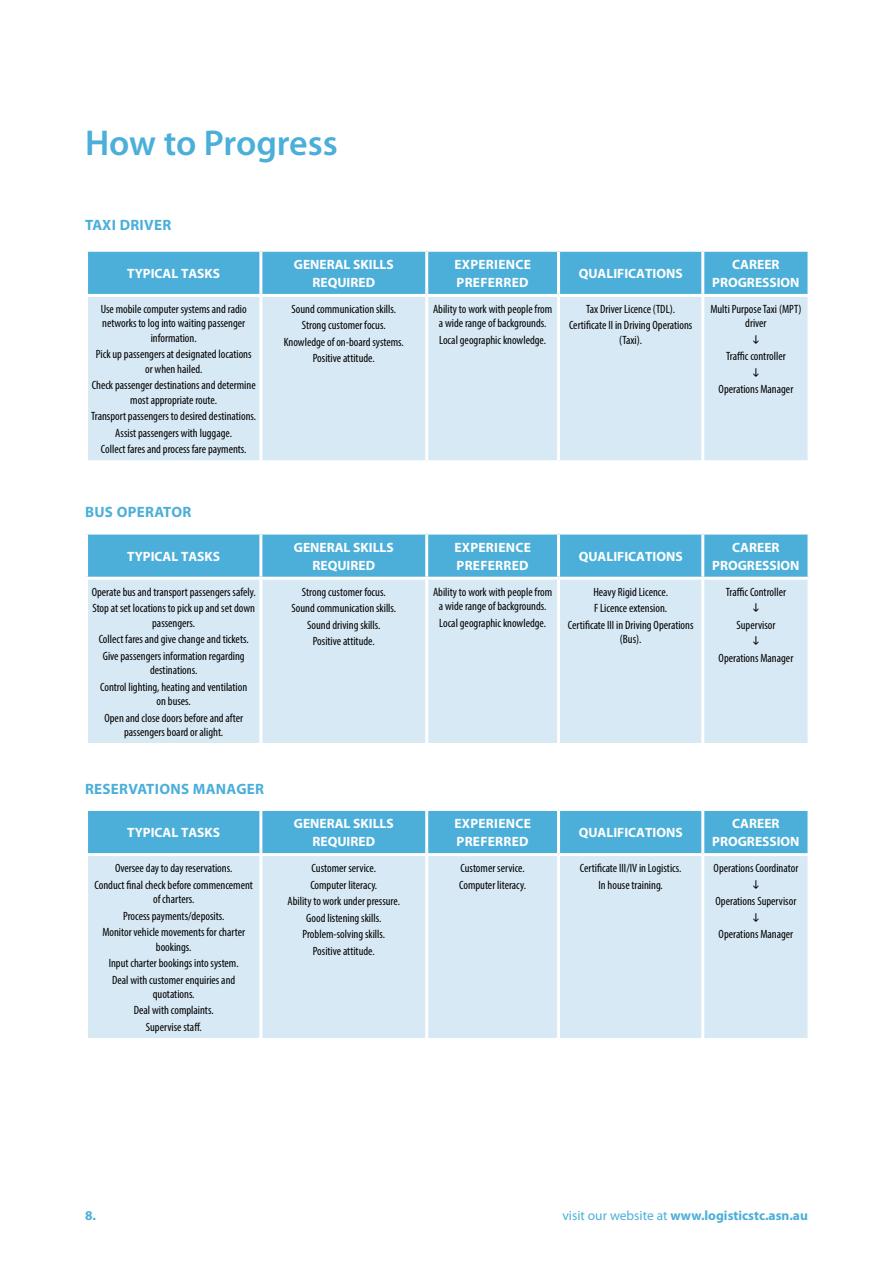
<style>
.page{position:relative;width:893px;height:1263px;background:#fff}
.page>*{position:absolute;margin:0;border:0;box-sizing:border-box;transform-origin:0 0}
.t1{font:600 36px "Myriad Pro";letter-spacing:-.005em;color:#4bafd9}
.t2{font:700 15px "Myriad Pro";letter-spacing:.02em;color:#4bafd9}
.t3{font:700 13.5px/18px "Myriad Pro";color:#fff;text-align:center}
.t4{font:700 13.5px/18px "Myriad Pro";letter-spacing:.02em;color:#fff}
.t5{font:700 13.5px "Myriad Pro";color:#4bafd9}
.t6{font:condensed 12px/16.5px "Myriad Pro";color:#000;text-align:center}
.s1{font-weight:400}
</style>
<div class="page">
<div style="left:88px;top:252px;width:719px;height:42px;background:#4bafd9"></div>
<div style="left:88px;top:297px;width:719px;height:163px;background:#d7e9f4"></div>
<hr style="left:259px;top:252px;width:3px;height:42px;background:#fff">
<hr style="left:425px;top:252px;width:3px;height:42px;background:#fff">
<hr style="left:557px;top:252px;width:3px;height:42px;background:#fff">
<hr style="left:701px;top:252px;width:3px;height:42px;background:#fff">
<hr style="left:259px;top:297px;width:3px;height:163px;background:#fff">
<hr style="left:425px;top:297px;width:3px;height:163px;background:#fff">
<hr style="left:557px;top:297px;width:3px;height:163px;background:#fff">
<hr style="left:701px;top:297px;width:3px;height:163px;background:#fff">
<div style="left:88px;top:534px;width:719px;height:43px;background:#4bafd9"></div>
<div style="left:88px;top:580px;width:719px;height:163px;background:#d7e9f4"></div>
<hr style="left:259px;top:534px;width:3px;height:43px;background:#fff">
<hr style="left:425px;top:534px;width:3px;height:43px;background:#fff">
<hr style="left:557px;top:534px;width:3px;height:43px;background:#fff">
<hr style="left:701px;top:534px;width:3px;height:43px;background:#fff">
<hr style="left:259px;top:580px;width:3px;height:163px;background:#fff">
<hr style="left:425px;top:580px;width:3px;height:163px;background:#fff">
<hr style="left:557px;top:580px;width:3px;height:163px;background:#fff">
<hr style="left:701px;top:580px;width:3px;height:163px;background:#fff">
<div style="left:88px;top:811px;width:719px;height:42px;background:#4bafd9"></div>
<div style="left:88px;top:856px;width:719px;height:182px;background:#d7e9f4"></div>
<hr style="left:259px;top:811px;width:3px;height:42px;background:#fff">
<hr style="left:425px;top:811px;width:3px;height:42px;background:#fff">
<hr style="left:557px;top:811px;width:3px;height:42px;background:#fff">
<hr style="left:701px;top:811px;width:3px;height:42px;background:#fff">
<hr style="left:259px;top:856px;width:3px;height:182px;background:#fff">
<hr style="left:425px;top:856px;width:3px;height:182px;background:#fff">
<hr style="left:557px;top:856px;width:3px;height:182px;background:#fff">
<hr style="left:701px;top:856px;width:3px;height:182px;background:#fff">
<hr style="left:892px;top:0;width:1px;height:680px;background:#003ca6">
<img style="left:892px;top:531px;width:1px;height:149px">
<svg style="left:753px;top:335px;width:5px;height:9px"></svg>
<svg style="left:753px;top:368px;width:5px;height:9px"></svg>
<svg style="left:753px;top:603px;width:5px;height:9px"></svg>
<svg style="left:753px;top:636px;width:5px;height:9px"></svg>
<svg style="left:753px;top:880px;width:5px;height:9px"></svg>
<svg style="left:753px;top:913px;width:5px;height:9px"></svg>
<h1 class="t1" style="left:85px;top:120px;width:254px">How to Progress</h1>
<p class="t2" style="left:85px;top:215px;width:88px">TAXI DRIVER</p>
<p class="t3" style="left:127px;top:264px;width:94px">TYPICAL TASKS</p>
<p class="t3" style="left:294px;top:255px;width:101px">GENERAL SKILLS<br>REQUIRED</p>
<p class="t4" style="left:454px;top:255px;width:75px">EXPERIENCE<br>PREFERRED</p>
<p class="t3" style="left:579px;top:264px;width:105px">QUALIFICATIONS</p>
<p class="t3" style="left:712px;top:255px;width:89px">CAREER<br>PROGRESSION</p>
<p class="t6" style="left:101px;top:302px;width:147px;line-height:14.4px">Use mobile computer systems and radio networks to log into waiting passenger information.</p>
<p class="t6" style="left:96px;top:347px;width:157px;line-height:14.4px">Pick up passengers at designated locations or when hailed.</p>
<p class="t6" style="left:92px;top:378px;width:166px;line-height:14.4px">Check passenger destinations and determine most appropriate route.</p>
<p class="t6" style="left:91px;top:408px;width:167px">Transport passengers to desired destinations.<br>Assist passengers with luggage.<br>Collect fares and process fare payments.</p>
<p class="t6" style="left:284px;top:301px;width:122px">Sound communication skills.<br>Strong customer focus.<br>Knowledge of on-board systems.<br>Positive attitude.</p>
<p class="t6" style="left:433px;top:302px;width:121px;line-height:14.4px">Ability to work with people from a wide range of backgrounds.</p>
<p class="t6" style="left:569px;top:301px;width:125px">Tax Driver Licence (TDL).<br>Certificate II in Driving Operations</p>
<p class="t6" style="left:619px;top:331px;width:24px">(Taxi).</p>
<p class="t6" style="left:710px;top:302px;width:93px;line-height:14.4px">Multi Purpose Taxi (MPT) driver</p>
<p class="t6" style="left:726px;top:348px;width:61px">Traffic controller</p>
<p class="t6" style="left:719px;top:381px;width:76px">Operations Manager</p>
<p class="t6" style="left:439px;top:331px;width:109px">Local geographic knowledge.</p>
<p class="t2" style="left:85px;top:502px;width:108px">BUS OPERATOR</p>
<p class="t3" style="left:127px;top:547px;width:94px">TYPICAL TASKS</p>
<p class="t3" style="left:294px;top:538px;width:101px">GENERAL SKILLS<br>REQUIRED</p>
<p class="t4" style="left:454px;top:538px;width:75px">EXPERIENCE<br>PREFERRED</p>
<p class="t3" style="left:579px;top:547px;width:105px">QUALIFICATIONS</p>
<p class="t3" style="left:712px;top:538px;width:89px">CAREER<br>PROGRESSION</p>
<p class="t6" style="left:92px;top:583px;width:165px;text-align:left">Operate bus and transport passengers safely.<br>Stop at set locations to pick up and set down</p>
<p class="t6" style="left:99px;top:614px;width:151px">passengers.<br>Collect fares and give change and tickets.<br>Give passengers information regarding</p>
<p class="t6" style="left:100px;top:662px;width:149px">destinations.<br>Control lighting, heating and ventilation</p>
<p class="t6" style="left:104px;top:693px;width:140px">on buses.<br>Open and close doors before and after</p>
<p class="t6" style="left:124px;top:723px;width:101px">passengers board or alight.</p>
<p class="t6" style="left:291px;top:583px;width:106px">Strong customer focus.<br>Sound communication skills.<br>Sound driving skills.<br>Positive attitude.</p>
<p class="t6" style="left:433px;top:584px;width:121px;line-height:14.4px">Ability to work with people from a wide range of backgrounds.</p>
<p class="t6" style="left:726px;top:583px;width:62px">Traffic Controller</p>
<p class="t6" style="left:736px;top:616px;width:41px">Supervisor</p>
<p class="t6" style="left:719px;top:649px;width:76px">Operations Manager</p>
<p class="t6" style="left:568px;top:583px;width:127px">Heavy Rigid Licence.<br>F Licence extension.<br>Certificate III in Driving Operations</p>
<p class="t6" style="left:620px;top:631px;width:23px">(Bus).</p>
<p class="t6" style="left:439px;top:614px;width:109px">Local geographic knowledge.</p>
<p class="t2" style="left:85px;top:779px;width:181px">RESERVATIONS MANAGER</p>
<p class="t3" style="left:127px;top:823px;width:94px">TYPICAL TASKS</p>
<p class="t3" style="left:294px;top:814px;width:101px">GENERAL SKILLS<br>REQUIRED</p>
<p class="t4" style="left:454px;top:814px;width:75px">EXPERIENCE<br>PREFERRED</p>
<p class="t3" style="left:579px;top:823px;width:105px">QUALIFICATIONS</p>
<p class="t3" style="left:712px;top:814px;width:89px">CAREER<br>PROGRESSION</p>
<p class="t6" style="left:95px;top:860px;width:160px">Oversee day to day reservations.<br>Conduct final check before commencement</p>
<p class="t6" style="left:102px;top:891px;width:144px">of charters.<br>Process payments/deposits.<br>Monitor vehicle movements for charter</p>
<p class="t6" style="left:109px;top:938px;width:132px">bookings.<br>Input charter bookings into system.<br>Deal with customer enquiries and</p>
<p class="t6" style="left:134px;top:985px;width:81px">quotations.<br>Deal with complaints.<br>Supervise staff.</p>
<p class="t6" style="left:288px;top:860px;width:114px">Customer service.<br>Computer literacy.<br>Ability to work under pressure.<br>Good listening skills.<br>Problem-solving skills.<br>Positive attitude.</p>
<p class="t6" style="left:459px;top:860px;width:68px;text-align:left">Customer service.<br>Computer literacy.</p>
<p class="t6" style="left:580px;top:860px;width:103px">Certificate III/IV in Logistics.<br>In house training.</p>
<p class="t6" style="left:714px;top:860px;width:86px">Operations Coordinator</p>
<p class="t6" style="left:715px;top:893px;width:82px">Operations Supervisor</p>
<p class="t6" style="left:719px;top:926px;width:76px">Operations Manager</p>
<p class="t5" style="left:85px;top:1207px;width:13px">8.</p>
<p class="t5" style="left:562px;top:1207px;width:247px"><span class="s1">visit our website at</span> WWW.LOGISTICSTC.ASN.AU</p>
</div>
